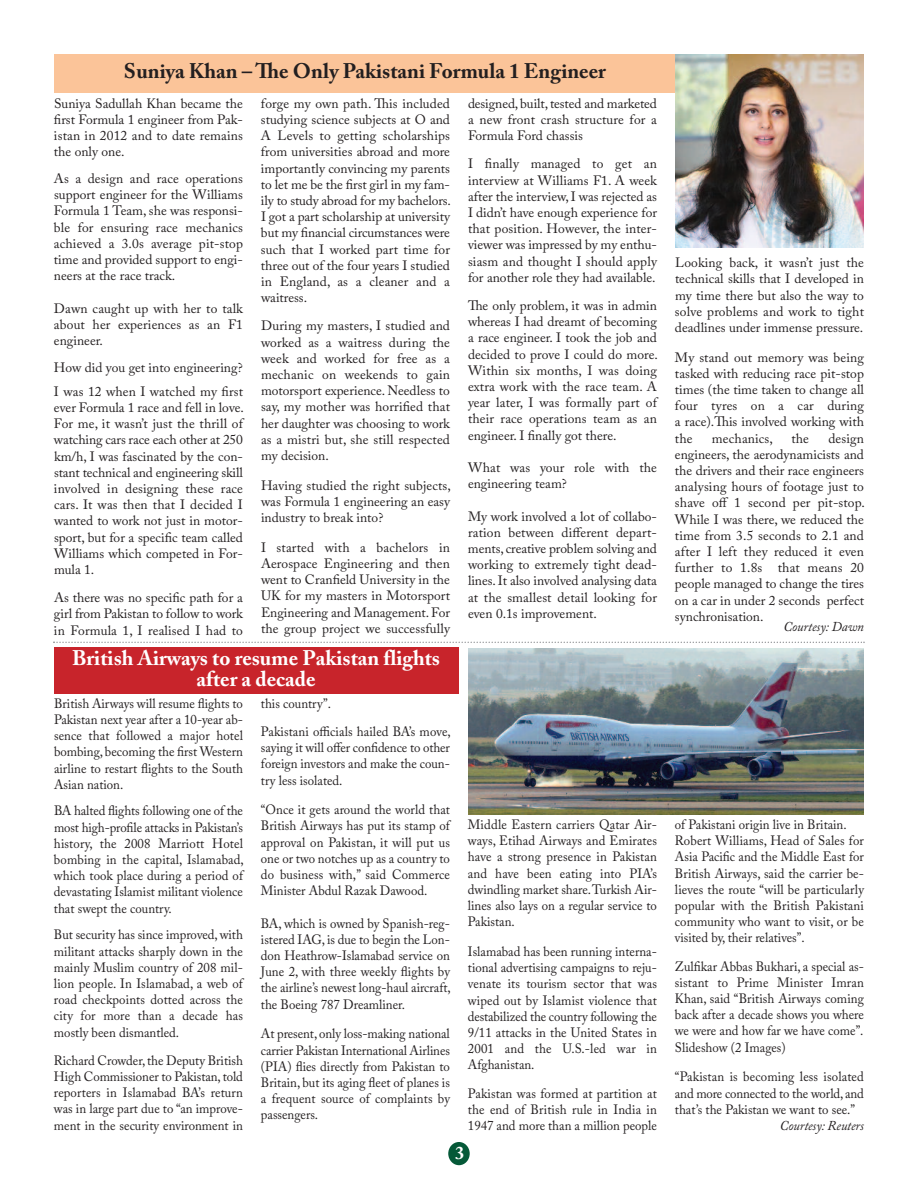
<style>
.page{position:relative;width:918px;height:1188px;background:#fff}
.page>*{position:absolute;margin:0;border:0;box-sizing:border-box;transform-origin:0 0}
.t1{font:700 21px/21px "Adobe Caslon";color:#fff;text-align:center}
.t2{font:700 21px "Adobe Caslon Pro";color:#231f20}
.t3{font:700 18px "Adobe Caslon Pro";color:#fff}
.t4{font:13.5px/16.2px "Adobe Caslon Pro";color:#231f20;text-align:justify}
.t5{font:13.5px/16.2px "Adobe Caslon Pro";color:#231f20;text-align:justify;scale:.95 1}
.t6{font:italic 13.5px "Adobe Caslon Pro";color:#231f20;scale:.95 1}
.t7{font:italic 13.5px "Adobe Caslon Pro";color:#231f20;scale:.96 1}
</style>
<div class="page">
<div style="left:448px;top:1142px;width:22px;height:23px;background:#055938;border-radius:50%"></div>
<div style="left:54px;top:54px;width:810px;height:39px;background:#fbc499"></div>
<svg style="left:53px;top:642px;width:812px;height:1px"></svg>
<div style="left:54px;top:647px;width:404px;height:47px;background:#c8242b"></div>
<img style="left:468px;top:648px;width:395px;height:167px">
<img style="left:676px;top:54px;width:188px;height:194px">
<h1 class="t2" style="left:124px;top:63px;width:483px">Suniya Khan – The Only Pakistani Formula 1 Engineer</h1>
<p class="t4" style="left:54px;top:97px;width:191px">Suniya Sadullah Khan became the first Formula 1 engineer from Pak&shy;istan in 2012 and to date remains the only one.</p>
<p class="t4" style="left:54px;top:172px;width:191px">As a design and race operations support engineer for the Williams Formula 1 Team, she was responsi&shy;ble for ensuring race mechanics achieved a 3.0s average pit-stop time and provided support to engi&shy;neers at the race track.</p>
<p class="t4" style="left:54px;top:302px;width:191px">Dawn caught up with her to talk about her experiences as an F1 engineer.</p>
<p class="t4" style="left:54px;top:357px;width:190px;line-height:23.7px">How did you get into engineering?<br>I was 12 when I watched my first</p>
<p class="t4" style="left:54px;top:401px;width:191px">ever Formula 1 race and fell in love.<br>For me, it wasn’t just the thrill of watching cars race each other at 250 km/h, I was fascinated by the con&shy;stant technical and engineering skill involved in designing these race cars. It was then that I decided I wanted to work not just in motor&shy;sport, but for a specific team called Williams which competed in For&shy;mula 1.</p>
<p class="t4" style="left:54px;top:591px;width:191px">As there was no specific path for a girl from Pakistan to follow to work in Formula 1, I realised I had to</p>
<p class="t4" style="left:261px;top:97px;width:191px">forge my own path. This included studying science subjects at O and A Levels to getting scholarships from universities abroad and more importantly convincing my parents to let me be the first girl in my fam&shy;ily to study abroad for my bachelors.<br>I got a part scholarship at university but my financial circumstances were such that I worked part time for three out of the four years I studied in England, as a cleaner and a waitress.</p>
<p class="t4" style="left:261px;top:319px;width:191px">During my masters, I studied and worked as a waitress during the week and worked for free as a mechanic on weekends to gain motorsport experience. Needless to say, my mother was horrified that her daughter was choosing to work as a mistri but, she still respected my decision.</p>
<p class="t4" style="left:261px;top:479px;width:191px">Having studied the right subjects, was Formula 1 engineering an easy industry to break into?</p>
<p class="t4" style="left:261px;top:541px;width:191px">I started with a bachelors in Aerospace Engineering and then went to Cranfield University in the UK for my masters in Motorsport Engineering and Management.For the group project we successfully</p>
<h1 class="t1" style="left:72px;top:647px;width:369px">British Airways to resume Pakistan flights after a decade</h1>
<p class="t5" style="left:54px;top:697px;width:200px">British Airways will resume flights to Pakistan next year after a 10-year ab&shy;sence that followed a major hotel bombing, becoming the first Western airline to restart flights to the South Asian nation.</p>
<p class="t5" style="left:54px;top:804px;width:201px">BA halted flights following one of the most high-profile attacks in Pakistan’s history, the 2008 Marriott Hotel bombing in the capital, Islamabad, which took place during a period of devastating Islamist militant violence that swept the country.</p>
<p class="t5" style="left:54px;top:928px;width:200px">But security has since improved,with militant attacks sharply down in the mainly Muslim country of 208 mil&shy;lion people. In Islamabad, a web of road checkpoints dotted across the city for more than a decade has mostly been dismantled.</p>
<p class="t5" style="left:54px;top:1054px;width:200px">Richard Crowder,the Deputy British High Commissioner to Pakistan,told reporters in Islamabad BA’s return was in large part due to “an improve&shy;ment in the security environment in</p>
<p class="t5" style="left:261px;top:691px;width:201px;line-height:28.2px">this country”.<br>Pakistani officials hailed BA’s move,</p>
<p class="t5" style="left:261px;top:741px;width:200px">saying it will offer confidence to other foreign investors and make the coun&shy;try less isolated.</p>
<p class="t5" style="left:261px;top:803px;width:200px">“Once it gets around the world that British Airways has put its stamp of approval on Pakistan, it will put us one or two notches up as a country to do business with,” said Commerce Minister Abdul Razak Dawood.</p>
<p class="t5" style="left:261px;top:917px;width:201px">BA, which is owned by Spanish-reg&shy;istered IAG, is due to begin the Lon&shy;don Heathrow-Islamabad service on June 2, with three weekly flights by the airline’s newest long-haul aircraft, the Boeing 787 Dreamliner.</p>
<p class="t5" style="left:261px;top:1027px;width:200px">At present, only loss-making national carrier Pakistan International Airlines (PIA) flies directly from Pakistan to Britain, but its aging fleet of planes is a frequent source of complaints by passengers.</p>
<p class="t4" style="left:468px;top:97px;width:190px">designed, built,tested and marketed a new front crash structure for a Formula Ford chassis</p>
<p class="t4" style="left:468px;top:157px;width:191px">I finally managed to get an interview at Williams F1. A week after the interview,I was rejected as I didn’t have enough experience for that position. However, the inter&shy;viewer was impressed by my enthu&shy;siasm and thought I should apply for another role they had available.</p>
<p class="t4" style="left:468px;top:299px;width:191px">The only problem, it was in admin whereas I had dreamt of becoming a race engineer. I took the job and decided to prove I could do more.<br>Within six months, I was doing extra work with the race team. A year later, I was formally part of their race operations team as an engineer. I finally got there.</p>
<p class="t4" style="left:468px;top:461px;width:190px">What was your role with the engineering team?</p>
<p class="t4" style="left:468px;top:509px;width:191px">My work involved a lot of collabo&shy;ration between different depart&shy;ments, creative problem solving and working to extremely tight dead&shy;lines.It also involved analysing data at the smallest detail looking for even 0.1s improvement.</p>
<p class="t5" style="left:468px;top:818px;width:200px">Middle Eastern carriers Qatar Air&shy;ways, Etihad Airways and Emirates have a strong presence in Pakistan and have been eating into PIA’s dwindling market share.Turkish Air&shy;lines also lays on a regular service to Pakistan.</p>
<p class="t5" style="left:468px;top:945px;width:200px">Islamabad has been running interna&shy;tional advertising campaigns to reju&shy;venate its tourism sector that was wiped out by Islamist violence that destabilized the country following the 9/11 attacks in the United States in 2001 and the U.S.-led war in Afghanistan.</p>
<p class="t5" style="left:468px;top:1087px;width:200px">Pakistan was formed at partition at the end of British rule in India in 1947 and more than a million people</p>
<h2 class="t3" style="left:455px;top:1145px;width:10px">3</h2>
<p class="t4" style="left:675px;top:256px;width:191px">Looking back, it wasn’t just the technical skills that I developed in my time there but also the way to solve problems and work to tight deadlines under immense pressure.</p>
<p class="t4" style="left:675px;top:351px;width:191px">My stand out memory was being tasked with reducing race pit-stop times (the time taken to change all four tyres on a car during a race).This involved working with the</p>
<p class="t4" style="left:675px;top:432px;width:191px;text-indent:153px">design engineers, the aerodynamicists and the drivers and their race engineers analysing hours of footage just to shave off 1 second per pit-stop.<br>While I was there, we reduced the time from 3.5 seconds to 2.1 and after I left they reduced it even further to 1.8s that means 20 people managed to change the tires on a car in under 2 seconds perfect synchronisation.</p>
<p class="t7" style="left:783px;top:622px;width:85px">Courtesy: Dawn</p>
<p class="t4" style="left:712px;top:432px;width:63px">mechanics,</p>
<p class="t4" style="left:791px;top:432px;width:19px">the</p>
<p class="t5" style="left:675px;top:818px;width:200px;text-align:left">of Pakistani origin live in Britain.<br>Robert Williams, Head of Sales for Asia Pacific and the Middle East for British Airways, said the carrier be&shy;lieves the route “will be particularly popular with the British Pakistani community who want to visit, or be visited by, their relatives”.</p>
<p class="t5" style="left:675px;top:960px;width:200px">Zulfikar Abbas Bukhari, a special as&shy;sistant to Prime Minister Imran Khan, said “British Airways coming back after a decade shows you where we were and how far we have come”.<br>Slideshow (2 Images)</p>
<p class="t5" style="left:675px;top:1070px;width:200px">“Pakistan is becoming less isolated and more connected to the world, and that’s the Pakistan we want to see.”</p>
<p class="t6" style="left:780px;top:1121px;width:90px">Courtesy: Reuters</p>
</div>
